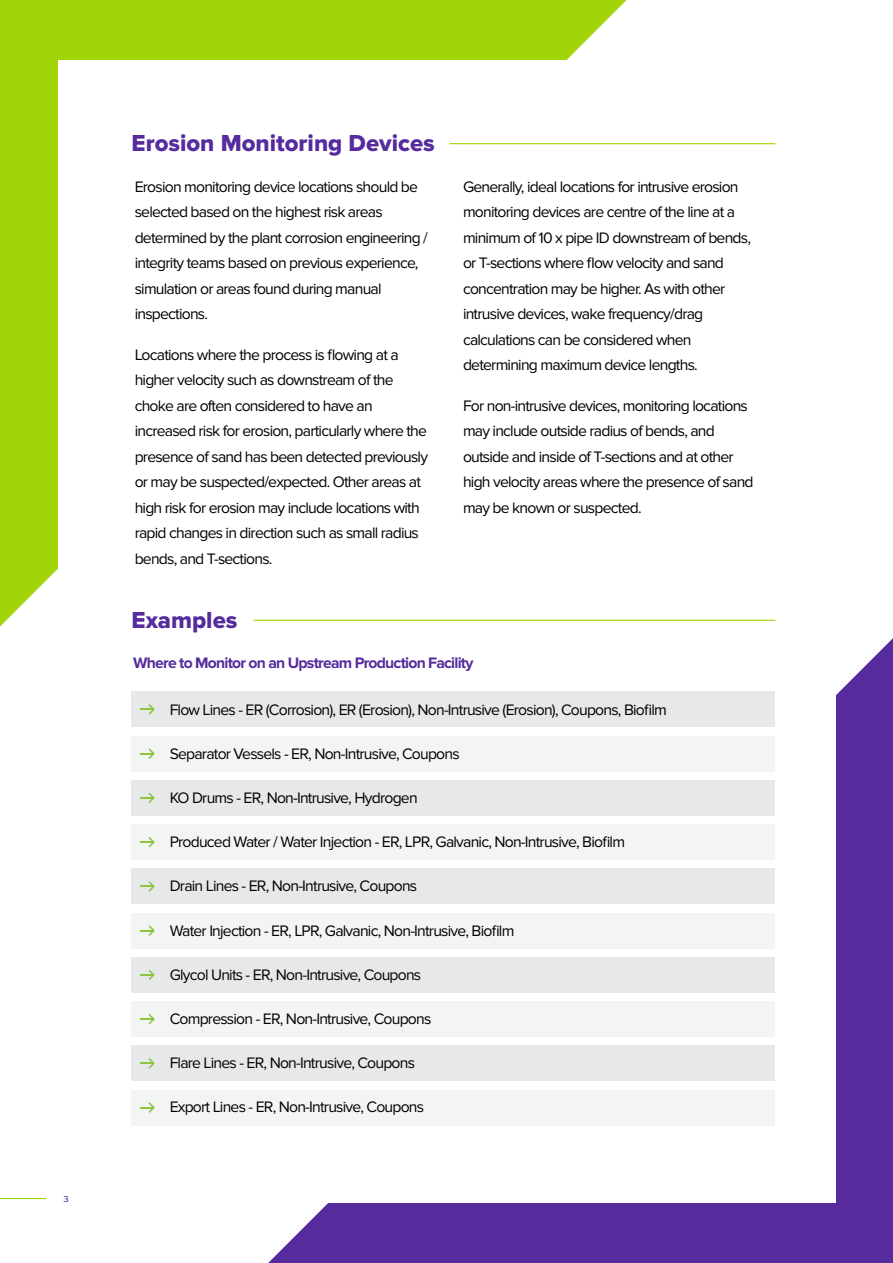
<style>
.page{position:relative;width:893px;height:1263px;background:#fff}
.page>*{position:absolute;margin:0;border:0;box-sizing:border-box;transform-origin:0 0}
.t1{font:24px "Proxima Nova Extrabld";color:#552b9d}
.t2{font:15.75px/25.5px "Proxima Nova";letter-spacing:-.05em;color:#000001}
.t3{font:700 15.75px "Proxima Nova";letter-spacing:-.05em;color:#552b9d}
.t4{font:15px "Proxima Nova";color:#552b9d}
</style>
<div class="page">
<div style="left:268px;top:638px;width:625px;height:625px;background:#552b9d"></div>
<div style="left:0;top:0;width:627px;height:627px;background:#a2d40a"></div>
<div style="left:58px;top:60px;width:777px;height:1142px;background:#fff"></div>
<hr style="left:0;top:1198px;width:46px;height:1px;background:#a2d40a">
<hr style="left:449px;top:143px;width:326px;height:1px;background:#a2d40a">
<hr style="left:254px;top:620px;width:521px;height:1px;background:#a2d40a">
<div style="left:132px;top:692px;width:643px;height:35px;background:#e7e8e9"></div>
<svg style="left:141px;top:704px;width:14px;height:11px"></svg>
<div style="left:132px;top:736px;width:643px;height:35px;background:#f3f4f4"></div>
<svg style="left:141px;top:748px;width:14px;height:11px"></svg>
<div style="left:132px;top:780px;width:643px;height:36px;background:#e7e8e9"></div>
<svg style="left:141px;top:793px;width:14px;height:10px"></svg>
<div style="left:132px;top:824px;width:643px;height:36px;background:#f3f4f4"></div>
<svg style="left:141px;top:837px;width:14px;height:10px"></svg>
<div style="left:132px;top:869px;width:643px;height:35px;background:#e7e8e9"></div>
<svg style="left:141px;top:881px;width:14px;height:11px"></svg>
<div style="left:132px;top:913px;width:643px;height:35px;background:#f3f4f4"></div>
<svg style="left:141px;top:925px;width:14px;height:11px"></svg>
<div style="left:132px;top:957px;width:643px;height:35px;background:#e7e8e9"></div>
<svg style="left:141px;top:969px;width:14px;height:11px"></svg>
<div style="left:132px;top:1001px;width:643px;height:36px;background:#f3f4f4"></div>
<svg style="left:141px;top:1014px;width:14px;height:10px"></svg>
<div style="left:132px;top:1045px;width:643px;height:36px;background:#e7e8e9"></div>
<svg style="left:141px;top:1058px;width:14px;height:11px"></svg>
<div style="left:132px;top:1090px;width:643px;height:35px;background:#f3f4f4"></div>
<svg style="left:141px;top:1102px;width:14px;height:11px"></svg>
<p class="t4" style="left:63px;top:1189px;width:7px">3</p>
<h1 class="t1" style="left:132px;top:129px;width:305px">Erosion Monitoring Devices</h1>
<p class="t2" style="left:135px;top:174px;width:295px">Erosion monitoring device locations should be selected based on the highest risk areas determined by the plant corrosion engineering / integrity teams based on previous experience, simulation or areas found during manual inspections.</p>
<p class="t2" style="left:135px;top:342px;width:295px">Locations where the process is flowing at a higher velocity such as downstream of the choke are often considered to have an increased risk for erosion, particularly where the presence of sand has been detected previously or may be suspected/expected. Other areas at high risk for erosion may include locations with rapid changes in direction such as small radius bends, and T-sections.</p>
<p class="t2" style="left:463px;top:174px;width:290px">Generally, ideal locations for intrusive erosion monitoring devices are centre of the line at a minimum of 10 x pipe ID downstream of bends, or T-sections where flow velocity and sand concentration may be higher. As with other intrusive devices, wake frequency/drag calculations can be considered when determining maximum device lengths.</p>
<p class="t2" style="left:463px;top:393px;width:292px">For non-intrusive devices, monitoring locations may include outside radius of bends, and outside and inside of T-sections and at other high velocity areas where the presence of sand may be known or suspected.</p>
<h1 class="t1" style="left:132px;top:606px;width:107px">Examples</h1>
<p class="t3" style="left:133px;top:654px;width:342px">Where to Monitor on an Upstream Production Facility</p>
<p class="t2" style="left:170px;top:697px;width:499px">Flow Lines - ER (Corrosion), ER (Erosion), Non-Intrusive (Erosion), Coupons, Biofilm</p>
<p class="t2" style="left:170px;top:741px;width:292px">Separator Vessels - ER, Non-Intrusive, Coupons</p>
<p class="t2" style="left:170px;top:785px;width:249px">KO Drums - ER, Non-Intrusive, Hydrogen</p>
<p class="t2" style="left:170px;top:829px;width:457px">Produced Water / Water Injection - ER, LPR, Galvanic, Non-Intrusive, Biofilm</p>
<p class="t2" style="left:170px;top:874px;width:249px">Drain Lines - ER, Non-Intrusive, Coupons</p>
<p class="t2" style="left:170px;top:918px;width:346px">Water Injection - ER, LPR, Galvanic, Non-Intrusive, Biofilm</p>
<p class="t2" style="left:170px;top:962px;width:253px">Glycol Units - ER, Non-Intrusive, Coupons</p>
<p class="t2" style="left:170px;top:1006px;width:263px">Compression - ER, Non-Intrusive, Coupons</p>
<p class="t2" style="left:170px;top:1050px;width:247px">Flare Lines - ER, Non-Intrusive, Coupons</p>
<p class="t2" style="left:170px;top:1094px;width:256px">Export Lines - ER, Non-Intrusive, Coupons</p>
</div>
